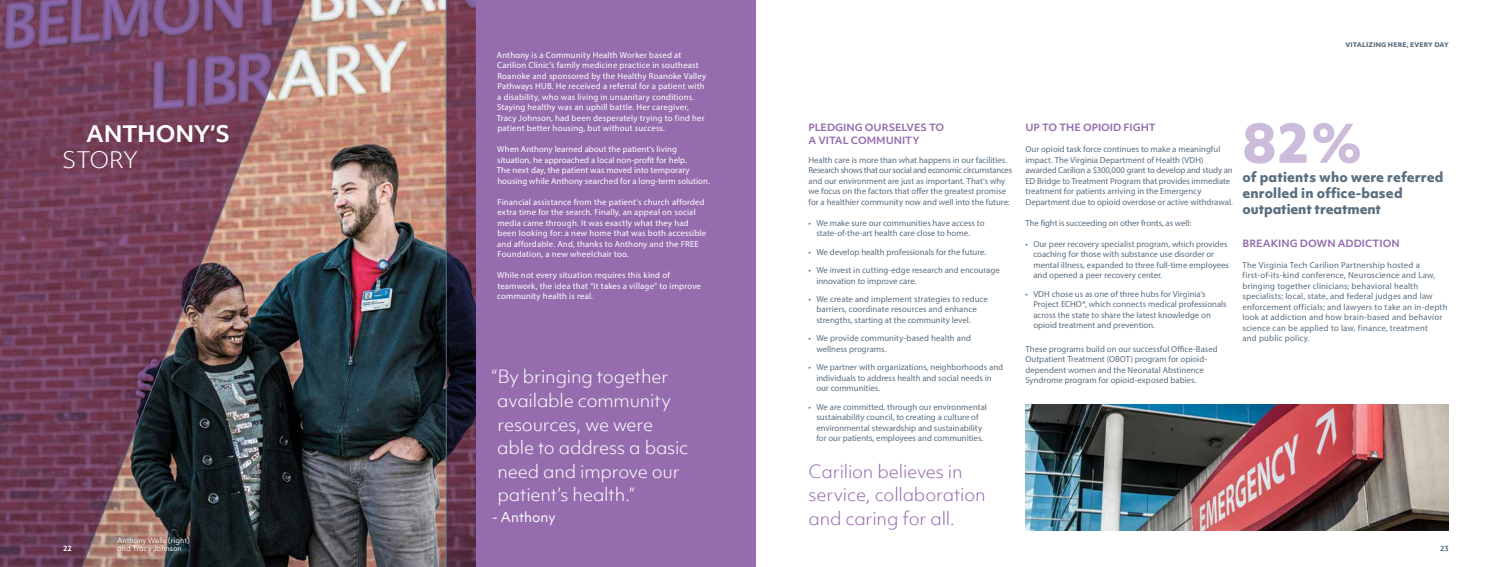
<style>
.page{position:relative;width:1512px;height:567px;background:#fff}
.page>*{position:absolute;margin:0;border:0;box-sizing:border-box;transform-origin:0 0}
.t1{font:800 52.5px "Objektiv Mk 1";color:#ccbbdb}
.t2{font:700 21.88px "Objektiv Mk 1";letter-spacing:-.01em;color:#fff}
.t3{font:300 21.88px "Objektiv Mk 1";letter-spacing:-.035em;color:#fff}
.t4{font:300 17.5px/23.6px "Objektiv Mk 1";letter-spacing:-.01em;color:#fff}
.t5{font:300 17.5px/23.6px "Objektiv Mk 1";letter-spacing:-.01em;color:#956daf}
.t6{font:800 13.12px/15.8px "Objektiv Mk 1";color:#5a6e7f}
.t7{font:13.12px "Objektiv Mk 1";color:#fff}
.t8{font:700 9.62px/13.1px "Objektiv Mk 1";color:#956daf}
.t9{font:8.75px/10.5px "Myriad Pro";color:#5a6e7f}
.t10{font:8.75px/10.5px "Myriad Pro";letter-spacing:.02em;color:#fff}
.t11{font:8.75px/10.5px "Myriad Pro";letter-spacing:.02em;color:#5a6e7f}
.t12{font:7px "Objektiv Mk 1";color:#fff}
.t13{font:700 7px "Objektiv Mk 1";color:#fff}
.t14{font:700 7px "Objektiv Mk 1";color:#5a6e7f}
.t15{font:800 6.12px "Objektiv Mk 1";letter-spacing:.025em;color:#5a6e7f}
</style>
<div class="page">
<svg style="left:0;top:0;width:756px;height:567px;background:#896098"></svg>
<img style="left:63px;top:0;width:384px;height:567px">
<img style="left:1026px;top:404px;width:423px;height:126px">
<h2 class="t2" style="left:86px;top:118px;width:145px">ANTHONY’S</h2>
<h2 class="t3" style="left:62px;top:145px;width:77px">STORY</h2>
<p class="t10" style="left:497px;top:49px;width:211px">Anthony is a Community Health Worker based at Carilion Clinic’s family medicine practice in southeast Roanoke and sponsored by the Healthy Roanoke Valley Pathways HUB. He received a referral for a patient with a disability, who was living in unsanitary conditions.<br>Staying healthy was an uphill battle. Her caregiver, Tracy Johnson, had been desperately trying to find her patient better housing, but without success.</p>
<p class="t10" style="left:497px;top:144px;width:215px">When Anthony learned about the patient’s living situation, he approached a local non-profit for help.<br>The next day, the patient was moved into temporary housing while Anthony searched for a long-term solution.</p>
<p class="t10" style="left:497px;top:196px;width:211px">Financial assistance from the patient’s church afforded extra time for the search. Finally, an appeal on social media came through. It was exactly what they had been looking for: a new home that was both accessible and affordable. And, thanks to Anthony and the FREE Foundation, a new wheelchair too.</p>
<p class="t10" style="left:497px;top:270px;width:205px">While not every situation requires this kind of teamwork, the idea that “it takes a village” to improve community health is real.</p>
<h3 class="t4" style="left:497px;top:365px;width:193px;text-indent:-6px">“By bringing together available community resources, we were able to address a basic need and improve our patient’s health.”</h3>
<h3 class="t7" style="left:492px;top:508px;width:65px">- Anthony</h3>
<p class="t15" style="left:1345px;top:41px;width:105px">VITALIZING HERE, EVERY DAY</p>
<p class="t8" style="left:808px;top:121px;width:137px">PLEDGING OURSELVES TO<br>A VITAL COMMUNITY</p>
<p class="t9" style="left:809px;top:154px;width:205px">Health care is more than what happens in our facilities.<br>Research shows that our social and economic circumstances and our environment are just as important. That’s why we focus on the factors that offer the greatest promise for a healthier community now and well into the future:</p>
<p class="t9" style="left:816px;top:217px;width:170px;text-indent:-8px">• We make sure our communities have access to state-of-the-art health care close to home.</p>
<p class="t9" style="left:809px;top:246px;width:179px">• We develop health professionals for the future.</p>
<p class="t9" style="left:816px;top:265px;width:185px;text-indent:-8px">• We invest in cutting-edge research and encourage innovation to improve care.</p>
<p class="t9" style="left:816px;top:294px;width:173px;text-indent:-8px">• We create and implement strategies to reduce barriers, coordinate resources and enhance strengths, starting at the community level.</p>
<p class="t9" style="left:816px;top:333px;width:156px;text-indent:-8px">• We provide community-based health and wellness programs.</p>
<p class="t9" style="left:816px;top:362px;width:188px;text-indent:-8px">• We partner with organizations, neighborhoods and individuals to address health and social needs in our communities.</p>
<p class="t9" style="left:809px;top:401px;width:180px;text-align:center">• We are committed, through our environmental sustainability council, to creating a culture of environmental stewardship and sustainability<br>for our patients, employees and communities.</p>
<h3 class="t5" style="left:808px;top:459px;width:179px">Carilion believes in service, collaboration and caring for all.</h3>
<p class="t8" style="left:1026px;top:121px;width:132px">UP TO THE OPIOID FIGHT</p>
<p class="t9" style="left:1026px;top:144px;width:209px">Our opioid task force continues to make a meaningful impact. The Virginia Department of Health (VDH) awarded Carilion a $300,000 grant to develop and study an ED Bridge to Treatment Program that provides immediate treatment for patients arriving in the Emergency Department due to opioid overdose or active withdrawal.</p>
<p class="t9" style="left:1026px;top:217px;width:167px">The fight is succeeding on other fronts, as well:</p>
<p class="t9" style="left:1033px;top:238px;width:197px;text-indent:-8px">• Our peer recovery specialist program, which provides coaching for those with substance use disorder or mental illness, expanded to three full-time employees and opened a peer recovery center.</p>
<p class="t9" style="left:1033px;top:288px;width:195px;text-indent:-8px">• VDH chose us as one of three hubs for Virginia’s Project ECHO®, which connects medical professionals across the state to share the latest knowledge on opioid treatment and prevention.</p>
<p class="t9" style="left:1026px;top:343px;width:194px">These programs build on our successful Office-Based Outpatient Treatment (OBOT) program for opioid&shy;dependent women and the Neonatal Abstinence Syndrome program for opioid-exposed babies.</p>
<h1 class="t1" style="left:1242px;top:105px;width:122px">82%</h1>
<h3 class="t6" style="left:1242px;top:169px;width:203px">of patients who were referred enrolled in office-based outpatient treatment</h3>
<p class="t8" style="left:1242px;top:236px;width:159px">BREAKING DOWN ADDICTION</p>
<p class="t11" style="left:1242px;top:259px;width:207px">The Virginia Tech Carilion Partnership hosted a first-of-its-kind conference, Neuroscience and Law, bringing together clinicians; behavioral health specialists; local, state, and federal judges and law enforcement officials; and lawyers to take an in-depth look at addiction and how brain-based and behavior science can be applied to law, finance, treatment<br>and public policy.</p>
<p class="t12" style="left:117px;top:535px;width:74px">Anthony Wells (right)</p>
<p class="t13" style="left:63px;top:544px;width:10px">22</p>
<p class="t12" style="left:117px;top:544px;width:66px">and Tracy Johnson</p>
<p class="t14" style="left:1440px;top:544px;width:10px">23</p>
</div>
